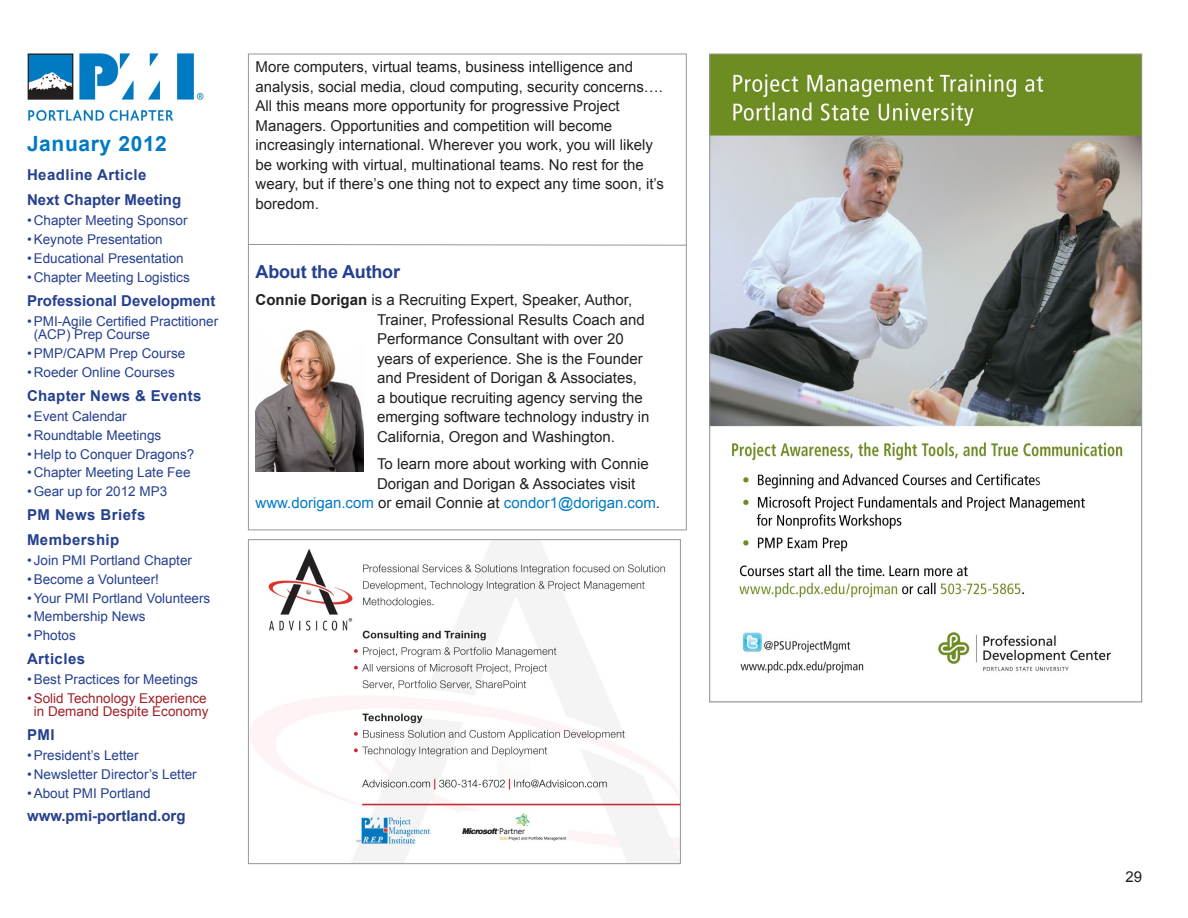
<style>
.page{position:relative;width:1188px;height:918px;background:#fff}
.page>*{position:absolute;margin:0;border:0;box-sizing:border-box;transform-origin:0 0}
.t1{font:700 21px "Arial";letter-spacing:.03em;color:#007ac2}
.t2{font:700 18px "Arial";letter-spacing:-.01em;color:#25408f}
.t3{font:15px/19.5px "Arial";color:#231f20}
.t4{font:700 15px/24.8px "Arial";color:#25408f}
.t5{font:700 15px/24.8px "Arial";letter-spacing:.02em;color:#25408f}
.t6{font:15px "Arial";color:#007ac2}
.t7{font:13.5px/13.5px "Arial";color:#25408f}
.t8{font:13.5px/13.5px "Arial";color:#9f2127;text-align:center}
.s1{font-weight:700}
.s2{color:#231f20}
</style>
<div class="page">
<img style="left:27px;top:53px;width:177px;height:68px">
<img style="left:256px;top:329px;width:108px;height:143px">
<svg style="left:247px;top:244px;width:440px;height:2px"></svg>
<img style="left:250px;top:541px;width:429px;height:321px">
<div style="left:248px;top:539px;width:433px;height:325px;border:1px solid #949698"></div>
<img style="left:711px;top:56px;width:429px;height:618px">
<h1 class="t1" style="left:27px;top:129px;width:142px">January 2012</h1>
<p class="t4" style="left:27px;top:163px;width:156px">Headline Article<br>Next Chapter Meeting</p>
<p class="t7" style="left:27px;top:214px;width:162px">• Chapter Meeting Sponsor</p>
<p class="t7" style="left:27px;top:233px;width:137px">• Keynote Presentation</p>
<p class="t7" style="left:27px;top:252px;width:158px">• Educational Presentation</p>
<p class="t7" style="left:27px;top:271px;width:164px">• Chapter Meeting Logistics</p>
<p class="t4" style="left:27px;top:288px;width:190px">Professional Development</p>
<p class="t7" style="left:34px;top:314px;width:186px;text-indent:-7px">• PMI-Agile Certified Practitioner (ACP) Prep Course</p>
<p class="t7" style="left:27px;top:347px;width:160px">• PMP/CAPM Prep Course</p>
<p class="t7" style="left:27px;top:366px;width:149px">• Roeder Online Courses</p>
<p class="t5" style="left:27px;top:383px;width:176px">Chapter News &amp; Events</p>
<p class="t7" style="left:27px;top:409px;width:101px">• Event Calendar</p>
<p class="t7" style="left:27px;top:428px;width:136px">• Roundtable Meetings</p>
<p class="t7" style="left:27px;top:447px;width:169px">• Help to Conquer Dragons?</p>
<p class="t7" style="left:27px;top:466px;width:165px">• Chapter Meeting Late Fee</p>
<p class="t7" style="left:27px;top:485px;width:142px">• Gear up for 2012 MP3</p>
<p class="t5" style="left:27px;top:503px;width:120px">PM News Briefs<br>Membership</p>
<p class="t7" style="left:27px;top:553px;width:167px">• Join PMI Portland Chapter</p>
<p class="t7" style="left:27px;top:572px;width:134px">• Become a Volunteer!</p>
<p class="t7" style="left:27px;top:591px;width:185px">• Your PMI Portland Volunteers</p>
<p class="t7" style="left:27px;top:610px;width:120px">• Membership News</p>
<p class="t7" style="left:27px;top:629px;width:50px">• Photos</p>
<p class="t5" style="left:27px;top:647px;width:60px">Articles</p>
<p class="t7" style="left:27px;top:673px;width:173px">• Best Practices for Meetings</p>
<p class="t8" style="left:27px;top:692px;width:183px">• Solid Technology Experience in Demand Despite Economy</p>
<p class="t5" style="left:27px;top:723px;width:29px">PMI</p>
<p class="t7" style="left:27px;top:749px;width:113px">• President’s Letter</p>
<p class="t7" style="left:27px;top:768px;width:171px">• Newsletter Director’s Letter</p>
<p class="t7" style="left:27px;top:787px;width:125px">• About PMI Portland</p>
<p class="t4" style="left:27px;top:804px;width:160px">www.pmi-portland.org</p>
<p class="t3" style="left:256px;top:57px;width:410px">More computers, virtual teams, business intelligence and analysis, social media, cloud computing, security concerns….<br>All this means more opportunity for progressive Project Managers. Opportunities and competition will become increasingly international. Wherever you work, you will likely be working with virtual, multinational teams. No rest for the weary, but if there’s one thing not to expect any time soon, it’s boredom.</p>
<p class="t2" style="left:256px;top:260px;width:146px">About the Author</p>
<p class="t3" style="left:377px;top:290px;width:274px;text-indent:-121px"><span class="s1">Connie Dorigan</span> is a Recruiting Expert, Speaker, Author, Trainer, Professional Results Coach and Performance Consultant with over 20 years of experience. She is the Founder and President of Dorigan &amp; Associates,<br>a boutique recruiting agency serving the emerging software technology industry in California, Oregon and Washington.</p>
<p class="t3" style="left:377px;top:454px;width:273px">To learn more about working with Connie</p>
<p class="t3" style="left:377px;top:474px;width:260px">Dorigan and Dorigan &amp; Associates visit</p>
<p class="t6" style="left:256px;top:493px;width:406px">www.dorigan.com <span class="s2">or email Connie at</span> condor1@dorigan.com<span class="s2">.</span></p>
<p class="t3" style="left:1125px;top:867px;width:18px">29</p>
</div>
